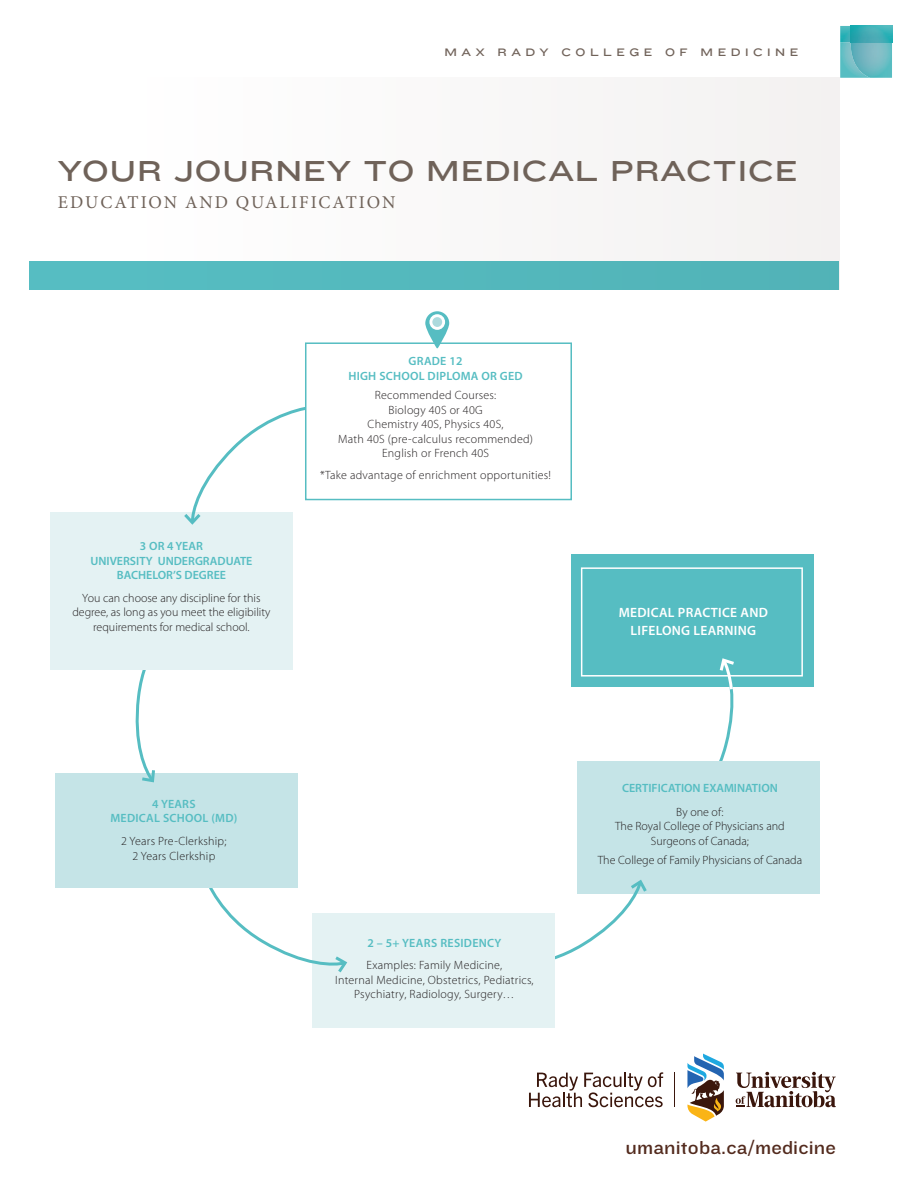
<style>
.page{position:relative;width:918px;height:1188px;background:#fff}
.page>*{position:absolute;margin:0;border:0;box-sizing:border-box;transform-origin:0 0}
.college_line{font:30px "Knockout HTF34 Junior Sumo";letter-spacing:.03em;color:#6f6259}
.t1{font:19.5px "Knockout HTF32 Junior Cruiserwt";letter-spacing:.01em;color:#532b1e}
.college_line-2{font:18px "Minion Pro";letter-spacing:.11em;color:#6f6259}
.t2{font:600 13.5px/18px "Myriad Pro";letter-spacing:.02em;color:#fff;text-align:center}
.t3{font:300 12px/14.4px "Myriad Pro";letter-spacing:.02em;color:#231f20;text-align:center}
.t4{font:300 12px/14.4px "Myriad Pro";color:#231f20;text-align:center}
.t5{font:600 12px/14.4px "Myriad Pro";color:#56bdc2;text-align:center}
.t6{font:600 12px "Myriad Pro";letter-spacing:.02em;color:#56bdc2}
.t7{font:11.25px "Knockout HTF34 Junior Sumo";letter-spacing:.4em;color:#71635a}
</style>
<div class="page">
<div style="left:572px;top:555px;width:242px;height:132px;background:#56bdc2"></div>
<div style="left:578px;top:761px;width:242px;height:132px;background:#c5e4e7"></div>
<svg style="left:554px;top:878px;width:95px;height:92px"></svg>
<div style="left:312px;top:913px;width:242px;height:114px;background:#e4f2f3"></div>
<svg style="left:209px;top:876px;width:139px;height:97px"></svg>
<div style="left:55px;top:773px;width:242px;height:115px;background:#c5e4e7"></div>
<svg style="left:135px;top:670px;width:20px;height:113px"></svg>
<div style="left:144px;top:78px;width:696px;height:212px;background:#f9f8f7"></div>
<svg style="left:840px;top:26px;width:11px;height:52px"></svg>
<img style="left:851px;top:26px;width:41px;height:52px">
<svg style="left:892px;top:26px;width:1px;height:16px"></svg>
<div style="left:29px;top:261px;width:810px;height:29px;background:#56bdc2"></div>
<div style="left:51px;top:512px;width:242px;height:158px;background:#e4f2f3"></div>
<svg style="left:184px;top:407px;width:130px;height:118px"></svg>
<div style="left:305px;top:342px;width:267px;height:158px;background:#fff;border:2px solid #56bdc2"></div>
<svg style="left:719px;top:658px;width:15px;height:103px"></svg>
<div style="left:581px;top:567px;width:222px;height:110px;border:2px solid #fff"></div>
<svg style="left:425px;top:311px;width:24px;height:37px"></svg>
<div style="left:432px;top:317px;width:10px;height:10px;background:#acdadd;border-radius:50%"></div>
<hr style="left:674px;top:1073px;width:1px;height:34px;background:#3a160c">
<svg style="left:736px;top:1072px;width:100px;height:35px"></svg>
<svg style="left:687px;top:1053px;width:37px;height:69px"></svg>
<svg style="left:529px;top:1072px;width:134px;height:35px"></svg>
<p class="t7" style="left:444px;top:45px;width:355px">MAX RADY COLLEGE OF MEDICINE</p>
<p class="college_line" style="left:58px;top:154px;width:741px">YOUR JOURNEY TO MEDICAL PRACTICE</p>
<p class="college_line-2" style="left:58px;top:190px;width:339px">EDUCATION AND QUALIFICATION</p>
<p class="t5" style="left:140px;top:539px;width:64px">3 OR 4 YEAR</p>
<p class="t5" style="left:90px;top:553px;width:164px">UNIVERSITY UNDERGRADUATE<br>BACHELOR’S DEGREE</p>
<p class="t4" style="left:72px;top:591px;width:200px">You can choose any discipline for this degree, as long as you meet the eligibility requirements for medical school.</p>
<p class="t5" style="left:409px;top:354px;width:55px">GRADE 12</p>
<p class="t6" style="left:348px;top:368px;width:176px">HIGH SCHOOL DIPLOMA OR GED</p>
<p class="t3" style="left:375px;top:388px;width:123px">Recommended Courses:</p>
<p class="t3" style="left:389px;top:403px;width:96px">Biology 40S or 40G</p>
<p class="t3" style="left:368px;top:417px;width:137px">Chemistry 40S, Physics 40S,</p>
<p class="t3" style="left:338px;top:431px;width:196px">Math 40S (pre-calculus recommended)</p>
<p class="t3" style="left:382px;top:446px;width:109px">English or French 40S</p>
<p class="t3" style="left:320px;top:468px;width:232px">*Take advantage of enrichment opportunities!</p>
<p class="t2" style="left:619px;top:603px;width:151px">MEDICAL PRACTICE AND<br>LIFELONG LEARNING</p>
<p class="t5" style="left:152px;top:796px;width:45px">4 YEARS</p>
<p class="t6" style="left:110px;top:811px;width:128px">MEDICAL SCHOOL (MD)</p>
<p class="t3" style="left:121px;top:834px;width:107px">2 Years Pre-Clerkship;</p>
<p class="t3" style="left:132px;top:848px;width:84px">2 Years Clerkship</p>
<p class="t6" style="left:367px;top:935px;width:135px">2 – 5+ YEARS RESIDENCY</p>
<p class="t3" style="left:367px;top:958px;width:137px">Examples: Family Medicine,</p>
<p class="t3" style="left:335px;top:972px;width:200px">Internal Medicine, Obstetrics, Pediatrics,<br>Psychiatry, Radiology, Surgery…</p>
<p class="t5" style="left:622px;top:781px;width:157px">CERTIFICATION EXAMINATION</p>
<p class="t3" style="left:676px;top:804px;width:49px">By one of:</p>
<p class="t4" style="left:615px;top:819px;width:171px">The Royal College of Physicians and<br>Surgeons of Canada;</p>
<p class="t4" style="left:598px;top:853px;width:206px">The College of Family Physicians of Canada</p>
<p class="t1" style="left:626px;top:1137px;width:212px">umanitoba.ca/medicine</p>
</div>
